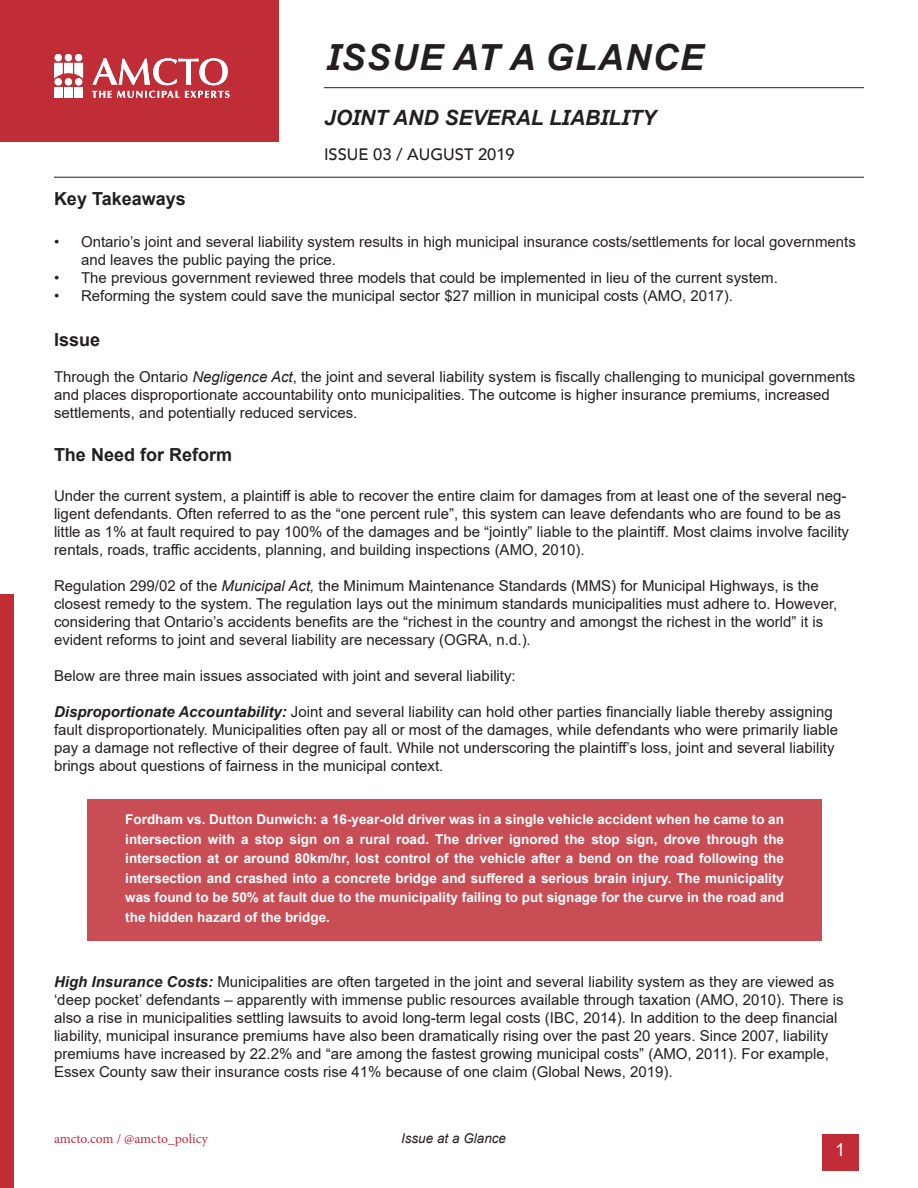
<style>
.page{position:relative;width:918px;height:1188px;background:#fff}
.page>*{position:absolute;margin:0;border:0;box-sizing:border-box;transform-origin:0 0}
.t1{font:italic 700 36px "Arial";letter-spacing:.035em;color:#231f20}
.t2{font:italic 700 21px "Arial";color:#231f20}
.t3{font:700 18px "Arial";color:#231f20}
.t4{font:18px "Arial";color:#fff}
.t5{font:500 16.5px "Avenir";color:#231f20}
.t6{font:15px/18px "Arial";color:#231f20}
.t7{font:700 13.5px/19.5px "Arial";color:#fff;text-align:justify}
.t8{font:13.5px "Minion Pro";letter-spacing:-.005em;color:#c02d37}
.t9{font:italic 13.5px "Arial";color:#231f20}
.s1{font-style:italic}
.s2{font-weight:700;font-style:italic}
</style>
<div class="page">
<div style="left:0;top:0;width:279px;height:141px;background:#c02d37"></div>
<svg style="left:92px;top:91px;width:138px;height:7px"></svg>
<svg style="left:92px;top:58px;width:136px;height:27px"></svg>
<div style="left:54px;top:87px;width:9px;height:11px;background:#fff"></div>
<div style="left:64px;top:87px;width:9px;height:11px;background:#fff"></div>
<div style="left:74px;top:87px;width:9px;height:11px;background:#fff"></div>
<div style="left:55px;top:78px;width:7px;height:7px;background:#fff;border-radius:50%"></div>
<div style="left:65px;top:78px;width:7px;height:7px;background:#fff;border-radius:50%"></div>
<div style="left:75px;top:78px;width:7px;height:7px;background:#fff;border-radius:50%"></div>
<svg style="left:54px;top:63px;width:29px;height:15px"></svg>
<div style="left:55px;top:54px;width:7px;height:7px;background:#fff;border-radius:50%"></div>
<div style="left:65px;top:54px;width:7px;height:7px;background:#fff;border-radius:50%"></div>
<div style="left:75px;top:54px;width:7px;height:7px;background:#fff;border-radius:50%"></div>
<hr style="left:324px;top:87px;width:540px;height:1px;background:#231f20">
<hr style="left:54px;top:177px;width:810px;height:1px;background:#231f20">
<div style="left:0;top:594px;width:14px;height:594px;background:#c02d37"></div>
<div style="left:822px;top:1134px;width:37px;height:37px;background:#c02d37"></div>
<div style="left:87px;top:799px;width:735px;height:142px;background:#c94d55"></div>
<h1 class="t1" style="left:327px;top:34px;width:378px">ISSUE AT A GLANCE</h1>
<p class="t2" style="left:324px;top:103px;width:334px">JOINT AND SEVERAL LIABILITY</p>
<p class="t5" style="left:324px;top:140px;width:192px">ISSUE 03 / AUGUST 2019</p>
<p class="t3" style="left:54px;top:186px;width:133px">Key Takeaways</p>
<p class="t6" style="left:81px;top:233px;width:776px;text-indent:-27px">• Ontario’s joint and several liability system results in high municipal insurance costs/settlements for local governments and leaves the public paying the price.</p>
<p class="t6" style="left:54px;top:269px;width:725px">• The previous government reviewed three models that could be implemented in lieu of the current system.</p>
<p class="t6" style="left:54px;top:287px;width:680px">• Reforming the system could save the municipal sector $27 million in municipal costs (AMO, 2017).</p>
<p class="t3" style="left:54px;top:327px;width:48px">Issue</p>
<p class="t6" style="left:54px;top:368px;width:803px">Through the Ontario <span class="s1">Negligence Act</span>, the joint and several liability system is fiscally challenging to municipal governments and places disproportionate accountability onto municipalities. The outcome is higher insurance premiums, increased settlements, and potentially reduced services.</p>
<p class="t3" style="left:54px;top:442px;width:180px">The Need for Reform</p>
<p class="t6" style="left:54px;top:486px;width:797px">Under the current system, a plaintiff is able to recover the entire claim for damages from at least one of the several neg&shy;ligent defendants. Often referred to as the “one percent rule”, this system can leave defendants who are found to be as little as 1% at fault required to pay 100% of the damages and be “jointly” liable to the plaintiff. Most claims involve facility rentals, roads, traffic accidents, planning, and building inspections (AMO, 2010).</p>
<p class="t6" style="left:54px;top:576px;width:785px">Regulation 299/02 of the <span class="s1">Municipal Act,</span> the Minimum Maintenance Standards (MMS) for Municipal Highways, is the closest remedy to the system. The regulation lays out the minimum standards municipalities must adhere to. However, considering that Ontario’s accidents benefits are the “richest in the country and amongst the richest in the world” it is evident reforms to joint and several liability are necessary (OGRA, n.d.).</p>
<p class="t6" style="left:54px;top:666px;width:463px">Below are three main issues associated with joint and several liability:</p>
<p class="t6" style="left:54px;top:702px;width:786px"><span class="s2">Disproportionate Accountability:</span> Joint and several liability can hold other parties financially liable thereby assigning fault disproportionately. Municipalities often pay all or most of the damages, while defendants who were primarily liable pay a damage not reflective of their degree of fault. While not underscoring the plaintiff’s loss, joint and several liability brings about questions of fairness in the municipal context.</p>
<p class="t7" style="left:125px;top:810px;width:660px">Fordham vs. Dutton Dunwich: a 16-year-old driver was in a single vehicle accident when he came to an intersection with a stop sign on a rural road. The driver ignored the stop sign, drove through the intersection at or around 80km/hr, lost control of the vehicle after a bend on the road following the intersection and crashed into a concrete bridge and suffered a serious brain injury. The municipality was found to be 50% at fault due to the municipality failing to put signage for the curve in the road and the hidden hazard of the bridge.</p>
<p class="t6" style="left:54px;top:972px;width:791px"><span class="s2">High Insurance Costs:</span> Municipalities are often targeted in the joint and several liability system as they are viewed as ‘deep pocket’ defendants – apparently with immense public resources available through taxation (AMO, 2010). There is also a rise in municipalities settling lawsuits to avoid long-term legal costs (IBC, 2014). In addition to the deep financial liability, municipal insurance premiums have also been dramatically rising over the past 20 years. Since 2007, liability premiums have increased by 22.2% and “are among the fastest growing municipal costs” (AMO, 2011). For example, Essex County saw their insurance costs rise 41% because of one claim (Global News, 2019).</p>
<p class="t8" style="left:54px;top:1130px;width:155px">amcto.com / @amcto_policy</p>
<p class="t9" style="left:401px;top:1130px;width:107px">Issue at a Glance</p>
<p class="t4" style="left:835px;top:1138px;width:12px">1</p>
</div>
